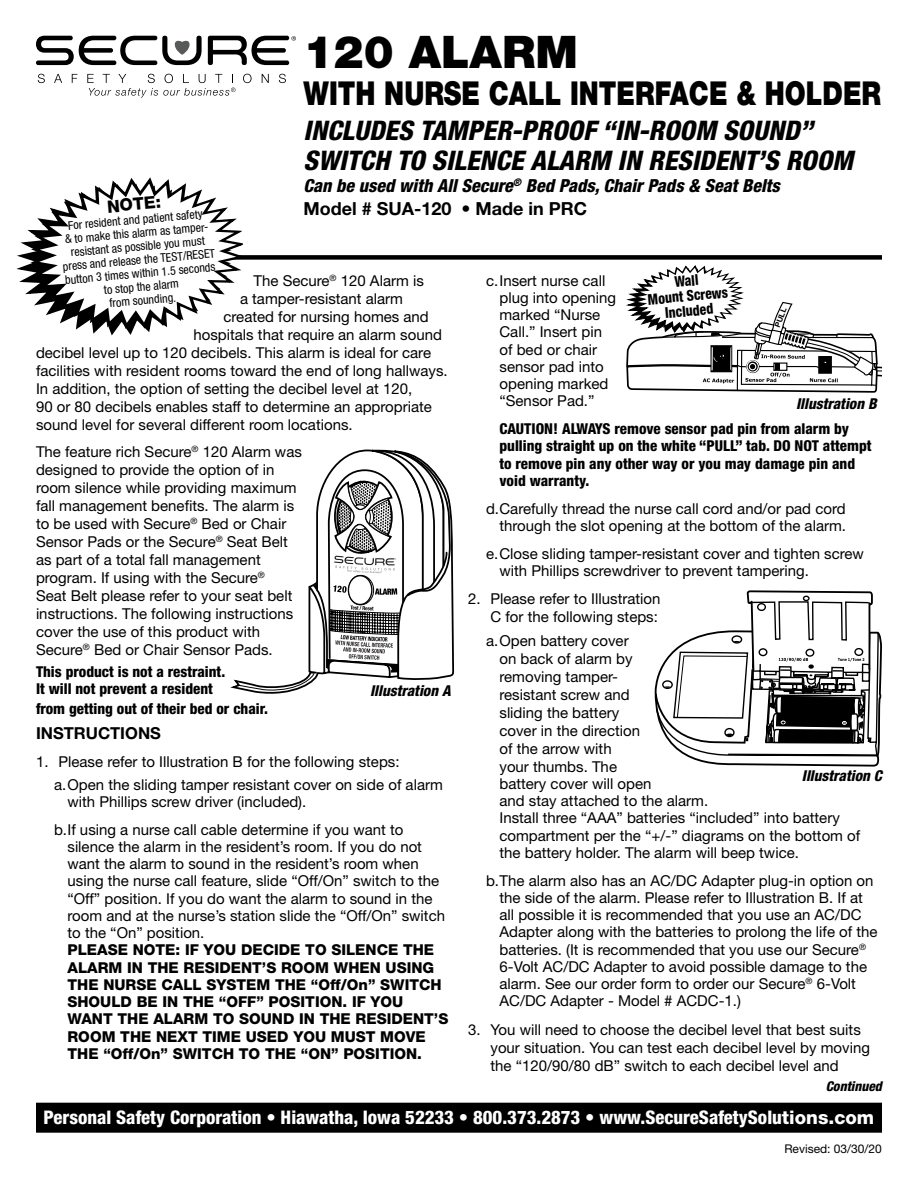
<style>
.page{position:relative;width:918px;height:1188px;background:#fff}
.page>*{position:absolute;margin:0;border:0;box-sizing:border-box;transform-origin:0 0}
.t1{font:900 45px "Helvetica Neue LT Pro";color:#000}
.t2{font:900 33px "Helvetica Neue LT Pro";color:#000;scale:.8 1}
.t3{font:italic 800 condensed 27px/30px "Helvetica Neue LT Pro";color:#000}
.t4{font:800 condensed 18.75px "Helvetica Neue LT Pro";color:#fff}
.t5{font:italic 800 condensed 18px/22.5px "Helvetica Neue LT Pro";color:#000}
.t6{font:800 17.1px "Helvetica Neue LT Pro";color:#000}
.t7{font:700 16.5px "Helvetica Neue LT Pro";color:#000}
.t8{font:15px/17.2px "Helvetica Neue LT Pro";color:#000}
.t9{font:800 15px/17.2px "Helvetica Neue LT Pro";color:#000}
.t10{font:800 condensed 15px/17.2px "Helvetica Neue LT Pro";color:#000}
.t11{font:italic 800 condensed 15px "Helvetica Neue LT Pro";color:#000}
.t12{font:800 condensed 15px/15px "Helvetica Neue LT Pro";color:#000;text-align:center;scale:.9 1}
.t13{font:italic 800 condensed 13.5px "Helvetica Neue LT Pro";color:#000}
.t14{font:condensed 12px/13.5px "Helvetica Neue LT Pro";color:#000;text-align:center}
.t15{font:12px "Helvetica Neue LT Pro";color:#000}
.t16{font:700 7.65px "Helvetica Neue";color:#000}
.s1{font-weight:700;font-style:normal;font-stretch:normal}
.s2{font-stretch:normal}
</style>
<div class="page">
<svg style="left:230px;top:450px;width:224px;height:244px"></svg>
<svg style="left:655px;top:590px;width:227px;height:176px"></svg>
<div style="left:36px;top:255px;width:846px;height:5px;background:#000"></div>
<svg style="left:626px;top:265px;width:256px;height:128px"></svg>
<svg style="left:16px;top:177px;width:234px;height:159px"></svg>
<svg style="left:208px;top:36px;width:88px;height:29px"></svg>
<svg style="left:36px;top:36px;width:166px;height:29px"></svg>
<svg style="left:38px;top:74px;width:7px;height:9px"></svg>
<svg style="left:54px;top:74px;width:8px;height:9px"></svg>
<svg style="left:72px;top:74px;width:5px;height:9px"></svg>
<svg style="left:243px;top:74px;width:9px;height:9px"></svg>
<svg style="left:262px;top:74px;width:7px;height:9px"></svg>
<svg style="left:279px;top:74px;width:7px;height:9px"></svg>
<svg style="left:87px;top:74px;width:149px;height:24px"></svg>
<div style="left:36px;top:1103px;width:846px;height:30px;background:#000"></div>
<h1 class="t1" style="left:304px;top:25px;width:276px">120 ALARM</h1>
<h2 class="t2" style="left:304px;top:74px;width:723px">WITH NURSE CALL INTERFACE &amp; HOLDER</h2>
<h3 class="t3" style="left:304px;top:115px;width:551px">INCLUDES TAMPER-PROOF “IN-ROOM SOUND”<br>SWITCH TO SILENCE ALARM IN RESIDENT’S ROOM</h3>
<p class="t5" style="left:304px;top:175px;width:478px">Can be used with All Secure<sup>®</sup> Bed Pads, Chair Pads &amp; Seat Belts<br><span class="s1">Model # SUA-120 • Made in PRC</span></p>
<p class="t6" style="left:106px;top:196px;width:56px;rotate:-5deg">NOTE:</p>
<p class="t14" style="left:59px;top:219px;width:154px;rotate:-5deg">For resident and patient safety<br>&amp; to make this alarm as tamper&shy;resistant as possible you must press and release the TEST/RESET button 3 times within 1.5 seconds to stop the alarm<br>from sounding.</p>
<p class="t8" style="left:254px;top:271px;width:172px">The Secure<sup>®</sup> 120 Alarm is</p>
<p class="t8" style="left:240px;top:289px;width:165px">a tamper-resistant alarm</p>
<p class="t8" style="left:224px;top:307px;width:207px">created for nursing homes and</p>
<p class="t8" style="left:194px;top:325px;width:250px">hospitals that require an alarm sound</p>
<p class="t8" style="left:36px;top:343px;width:397px">decibel level up to 120 decibels. This alarm is ideal for care</p>
<p class="t8" style="left:36px;top:361px;width:413px">facilities with resident rooms toward the end of long hallways.</p>
<p class="t8" style="left:36px;top:379px;width:378px">In addition, the option of setting the decibel level at 120,</p>
<p class="t8" style="left:36px;top:397px;width:397px">90 or 80 decibels enables staff to determine an appropriate</p>
<p class="t8" style="left:36px;top:415px;width:318px">sound level for several different room locations.</p>
<p class="t8" style="left:36px;top:442px;width:267px;line-height:18px">The feature rich Secure<sup>®</sup> 120 Alarm was designed to provide the option of in room silence while providing maximum fall management benefits. The alarm is to be used with Secure<sup>®</sup> Bed or Chair Sensor Pads or the Secure<sup>®</sup> Seat Belt as part of a total fall management program. If using with the Secure<sup>®<br></sup>Seat Belt please refer to your seat belt instructions. The following instructions cover the use of this product with Secure<sup>®</sup> Bed or Chair Sensor Pads.</p>
<p class="t10" style="left:36px;top:663px;width:191px">This product is not a restraint.<br>It will not prevent a resident</p>
<p class="t10" style="left:36px;top:700px;width:234px">from getting out of their bed or chair.</p>
<p class="t7" style="left:36px;top:722px;width:126px">INSTRUCTIONS</p>
<p class="t8" style="left:54px;top:750px;width:390px;line-height:22.5px;text-indent:-18px">1. Please refer to Illustration B for the following steps: a.Open the sliding tamper resistant cover on side of alarm</p>
<p class="t8" style="left:54px;top:787px;width:351px;line-height:27.8px;text-indent:14px">with Phillips screw driver (included).<br>b.If using a nurse call cable determine if you want to</p>
<p class="t8" style="left:68px;top:838px;width:379px">silence the alarm in the resident’s room. If you do not want the alarm to sound in the resident’s room when using the nurse call feature, slide “Off/On” switch to the “Off” position. If you do want the alarm to sound in the room and at the nurse’s station slide the “Off/On” switch to the “On” position.</p>
<p class="t9" style="left:68px;top:941px;width:382px">PLEASE NOTE: IF YOU DECIDE TO SILENCE THE ALARM IN THE RESIDENT’S ROOM WHEN USING THE NURSE CALL SYSTEM THE “Off/On” SWITCH SHOULD BE IN THE “OFF” POSITION. IF YOU WANT THE ALARM TO SOUND IN THE RESIDENT’S ROOM THE NEXT TIME USED YOU MUST MOVE THE “Off/On” SWITCH TO THE “ON” POSITION.</p>
<p class="t12" style="left:646px;top:277px;width:91px;rotate:-5deg">Wall<br>Mount Screws<br>Included</p>
<p class="t8" style="left:500px;top:271px;width:118px;text-indent:-14px">c.Insert nurse call plug into opening marked “Nurse<br>Call.” Insert pin of bed or chair sensor pad into opening marked “Sensor Pad.”</p>
<p class="t10" style="left:500px;top:420px;width:374px">CAUTION! ALWAYS remove sensor pad pin from alarm by pulling straight up on the white “PULL” tab. DO NOT attempt to remove pin any other way or you may damage pin and void warranty.</p>
<p class="t8" style="left:486px;top:499px;width:362px;text-align:right">d.Carefully thread the nurse call cord and/or pad cord through the slot opening at the bottom of the alarm.</p>
<p class="t8" style="left:500px;top:544px;width:366px;text-indent:-14px">e.Close sliding tamper-resistant cover and tighten screw with Phillips screwdriver to prevent tampering.</p>
<p class="t8" style="left:468px;top:590px;width:194px;line-height:18px;text-align:right">2. Please refer to Illustration<br>C for the following steps:</p>
<p class="t8" style="left:500px;top:631px;width:362px;line-height:17.7px;text-indent:-14px">a.Open battery cover<br>on back of alarm by<br>removing tamper-<br>resistant screw and<br>sliding the battery<br>cover in the direction<br>of the arrow with<br>your thumbs. The<br>battery cover will open<br>and stay attached to the alarm.<br>Install three “AAA” batteries “included” into battery compartment per the “+/-” diagrams on the bottom of the battery holder. The alarm will beep twice.</p>
<p class="t8" style="left:500px;top:871px;width:380px;text-indent:-14px">b.The alarm also has an AC/DC Adapter plug-in option on the side of the alarm. Please refer to Illustration B. If at all possible it is recommended that you use an AC/DC Adapter along with the batteries to prolong the life of the batteries. (It is recommended that you use our Secure<sup>® </sup>6-Volt AC/DC Adapter to avoid possible damage to the alarm. See our order form to order our Secure<sup>®</sup> 6-Volt AC/DC Adapter - Model # ACDC-1.)</p>
<p class="t8" style="left:491px;top:1020px;width:381px;line-height:18px;text-indent:-22px">3. You will need to choose the decibel level that best suits your situation. You can test each decibel level by moving the “120/90/80 dB” switch to each decibel level and</p>
<p class="t16" style="left:773px;top:325px;width:21px;rotate:-68deg">PULL</p>
<p class="t11" style="left:796px;top:394px;width:82px">Illustration B</p>
<p class="t11" style="left:370px;top:681px;width:82px">Illustration A</p>
<p class="t11" style="left:802px;top:766px;width:82px">Illustration C</p>
<p class="t13" style="left:826px;top:1078px;width:58px">Continued</p>
<p class="t4" style="left:44px;top:1105px;width:832px">Personal Safety Corporation • Hiawatha, Iowa 52233 • 800.373.2873 • www.SecureSafetySolu<span class="s2">tions.com</span></p>
<p class="t15" style="left:784px;top:1142px;width:99px">Revised: 03/30/20</p>
</div>
